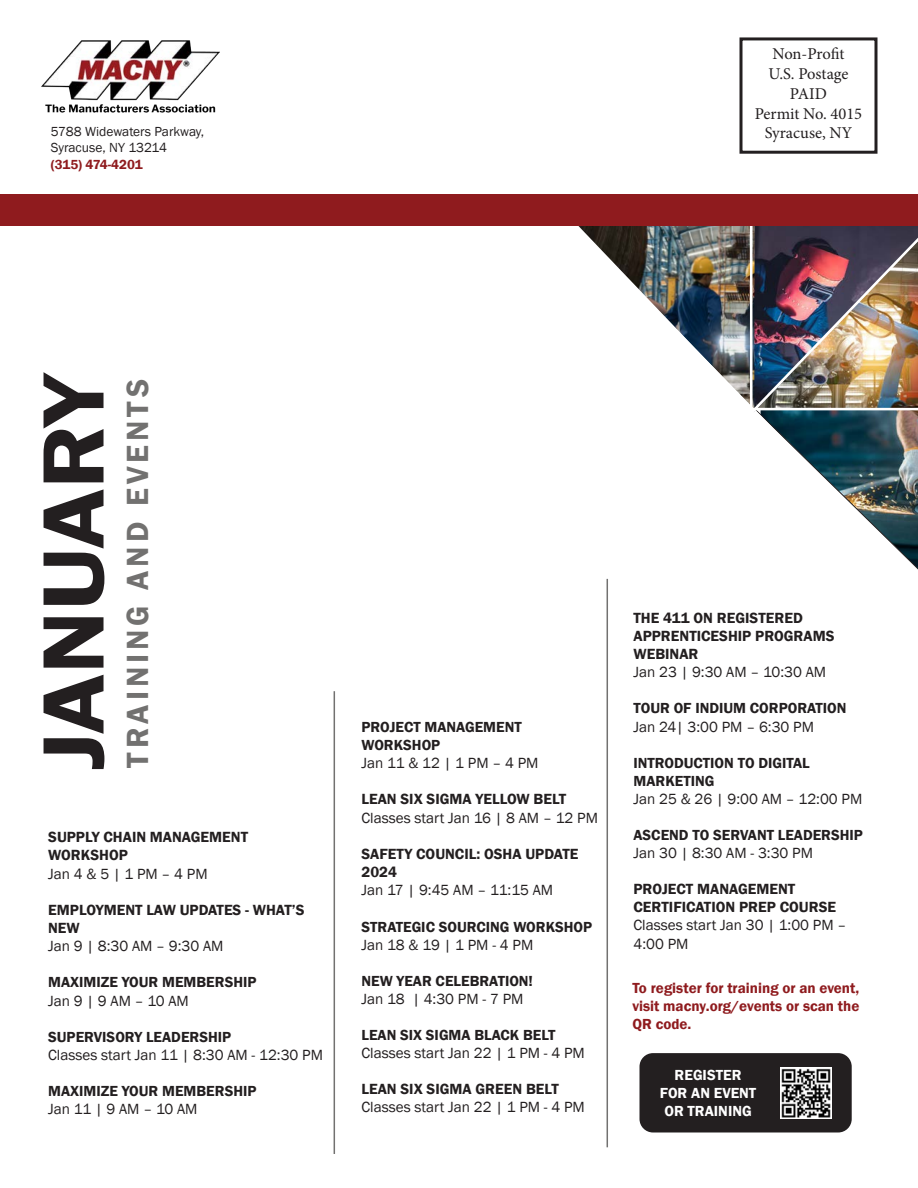
<style>
.page{position:relative;width:918px;height:1188px;background:#fff}
.page>*{position:absolute;margin:0;border:0;box-sizing:border-box;transform-origin:0 0}
.t1{font:600 90px "Franklin Gothic";letter-spacing:-.01em;color:#231f20;scale:1.09 1}
.t2{font:600 31.5px "Franklin Gothic";letter-spacing:.125em;color:#727170}
.t3{font:16.5px "Minion Pro";color:#231f20}
.t4{font:15.15px/18.1px "Franklin Gothic";color:#231f20}
.t5{font:600 15.15px/18.1px "Franklin Gothic";color:#231f20}
.t6{font:600 15px/18px "Franklin Gothic";color:#231f20}
.t7{font:600 15px/18px "Franklin Gothic";color:#8f1b1e;text-align:justify}
.t8{font:600 15px "Franklin Gothic";color:#fff}
.t9{font:13.5px "Franklin Gothic";color:#231f20}
.t10{font:600 13.5px "Franklin Gothic";letter-spacing:-.01em;color:#8f1b1e}
</style>
<div class="page">
<svg style="left:521px;top:225px;width:397px;height:427px"></svg>
<img style="left:560px;top:225px;width:354px;height:348px">
<hr style="left:750px;top:220px;width:2px;height:392px;background:#fff">
<div style="left:740px;top:37px;width:138px;height:117px;border:3px solid #231f20"></div>
<img style="left:42px;top:40px;width:177px;height:73px">
<div style="left:0;top:194px;width:918px;height:31px;background:#8f1b1e"></div>
<hr style="left:607px;top:579px;width:1px;height:568px;background:#727170">
<div style="left:640px;top:1053px;width:212px;height:79px;background:#231f20;border-radius:13px"></div>
<img style="left:780px;top:1068px;width:51px;height:51px">
<hr style="left:334px;top:691px;width:1px;height:463px;background:#727170">
<p class="t3" style="left:773px;top:43px;width:73px">Non-Profit</p>
<p class="t3" style="left:768px;top:63px;width:82px">U.S. Postage</p>
<p class="t3" style="left:790px;top:83px;width:39px">PAID</p>
<p class="t3" style="left:755px;top:102px;width:109px">Permit No. 4015</p>
<p class="t9" style="left:51px;top:123px;width:155px">5788 Widewaters Parkway,</p>
<p class="t3" style="left:765px;top:122px;width:89px">Syracuse, NY</p>
<p class="t9" style="left:51px;top:139px;width:118px">Syracuse, NY 13214</p>
<p class="t10" style="left:51px;top:156px;width:94px">(315) 474-4201</p>
<p class="t1" style="left:18px;top:770px;width:369px;rotate:-90deg">JANUARY</p>
<p class="t2" style="left:118px;top:768px;width:390px;rotate:-90deg">TRAINING AND EVENTS</p>
<p class="t5" style="left:48px;top:828px;width:201px">SUPPLY CHAIN MANAGEMENT<br>WORKSHOP</p>
<p class="t4" style="left:48px;top:865px;width:161px">Jan 4 &amp; 5 | 1 PM – 4 PM</p>
<p class="t5" style="left:48px;top:901px;width:258px">EMPLOYMENT LAW UPDATES - WHAT’S<br>NEW</p>
<p class="t4" style="left:48px;top:937px;width:177px">Jan 9 | 8:30 AM – 9:30 AM</p>
<p class="t6" style="left:48px;top:974px;width:210px">MAXIMIZE YOUR MEMBERSHIP</p>
<p class="t4" style="left:48px;top:992px;width:142px">Jan 9 | 9 AM – 10 AM</p>
<p class="t6" style="left:48px;top:1028px;width:185px">SUPERVISORY LEADERSHIP</p>
<p class="t4" style="left:48px;top:1046px;width:276px">Classes start Jan 11 | 8:30 AM - 12:30 PM</p>
<p class="t6" style="left:48px;top:1082px;width:210px">MAXIMIZE YOUR MEMBERSHIP</p>
<p class="t4" style="left:48px;top:1100px;width:151px">Jan 11 | 9 AM – 10 AM</p>
<p class="t6" style="left:361px;top:718px;width:162px">PROJECT MANAGEMENT</p>
<p class="t6" style="left:361px;top:736px;width:80px">WORKSHOP</p>
<p class="t4" style="left:361px;top:755px;width:179px">Jan 11 &amp; 12 | 1 PM – 4 PM</p>
<p class="t5" style="left:361px;top:791px;width:206px">LEAN SIX SIGMA YELLOW BELT</p>
<p class="t4" style="left:361px;top:809px;width:238px">Classes start Jan 16 | 8 AM – 12 PM</p>
<p class="t5" style="left:361px;top:845px;width:218px">SAFETY COUNCIL: OSHA UPDATE<br>2024</p>
<p class="t4" style="left:361px;top:882px;width:193px">Jan 17 | 9:45 AM – 11:15 AM</p>
<p class="t6" style="left:361px;top:918px;width:232px">STRATEGIC SOURCING WORKSHOP</p>
<p class="t4" style="left:361px;top:936px;width:173px">Jan 18 &amp; 19 | 1 PM - 4 PM</p>
<p class="t6" style="left:361px;top:972px;width:173px">NEW YEAR CELEBRATION!</p>
<p class="t4" style="left:361px;top:990px;width:163px">Jan 18 | 4:30 PM - 7 PM</p>
<p class="t6" style="left:361px;top:1026px;width:196px">LEAN SIX SIGMA BLACK BELT</p>
<p class="t4" style="left:361px;top:1044px;width:225px">Classes start Jan 22 | 1 PM - 4 PM</p>
<p class="t5" style="left:361px;top:1080px;width:199px">LEAN SIX SIGMA GREEN BELT</p>
<p class="t4" style="left:361px;top:1099px;width:225px">Classes start Jan 22 | 1 PM - 4 PM</p>
<p class="t5" style="left:633px;top:609px;width:203px">THE 411 ON REGISTERED<br>APPRENTICESHIP PROGRAMS<br>WEBINAR</p>
<p class="t4" style="left:633px;top:664px;width:194px">Jan 23 | 9:30 AM – 10:30 AM</p>
<p class="t6" style="left:633px;top:700px;width:215px">TOUR OF INDIUM CORPORATION</p>
<p class="t4" style="left:633px;top:718px;width:182px">Jan 24| 3:00 PM – 6:30 PM</p>
<p class="t6" style="left:633px;top:754px;width:178px">INTRODUCTION TO DIGITAL<br>MARKETING</p>
<p class="t4" style="left:633px;top:790px;width:230px">Jan 25 &amp; 26 | 9:00 AM – 12:00 PM</p>
<p class="t6" style="left:633px;top:826px;width:231px">ASCEND TO SERVANT LEADERSHIP</p>
<p class="t4" style="left:633px;top:844px;width:181px">Jan 30 | 8:30 AM - 3:30 PM</p>
<p class="t5" style="left:633px;top:880px;width:204px">PROJECT MANAGEMENT<br>CERTIFICATION PREP COURSE</p>
<p class="t4" style="left:633px;top:917px;width:214px">Classes start Jan 30 | 1:00 PM –<br>4:00 PM</p>
<p class="t7" style="left:632px;top:979px;width:228px">To register for training or an event, visit macny.org/events or scan the QR code.</p>
<p class="t8" style="left:675px;top:1066px;width:68px">REGISTER</p>
<p class="t8" style="left:660px;top:1084px;width:98px">FOR AN EVENT</p>
<p class="t8" style="left:664px;top:1102px;width:89px">OR TRAINING</p>
</div>
